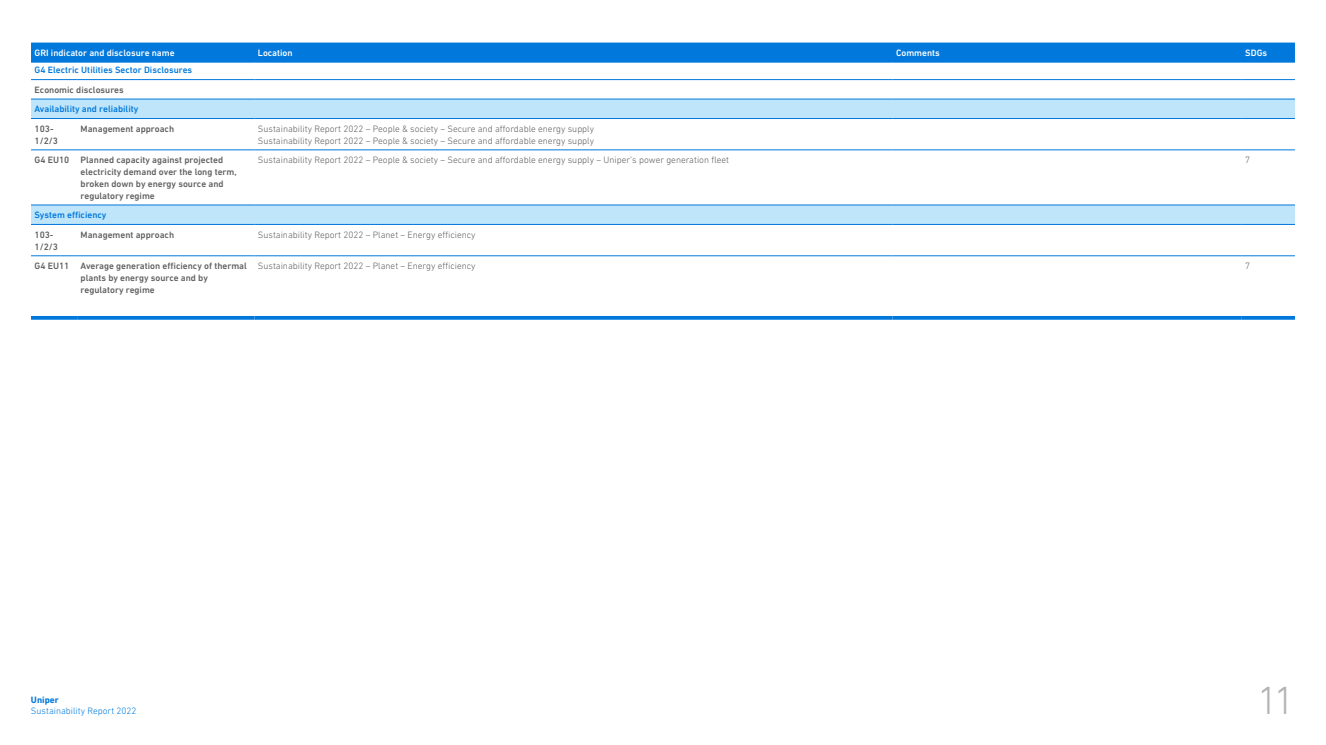
<style>
.page{position:relative;width:1326px;height:745px;background:#fff}
.page>*{position:absolute;margin:0;border:0;box-sizing:border-box;transform-origin:0 0}
.t1{font:300 40px "DIN Next LT Pro";color:#b3b3b3}
.t2{font:300 9.38px/11.9px "DIN Next LT Pro";color:#5e5e5e}
.t3{font:500 9.38px/11.9px "DIN Next LT Pro";color:#5e5e5e}
.t4{font:500 9.38px "DIN Next LT Pro";color:#0078dc}
.t5{font:500 9.38px "DIN Next LT Pro";color:#fff}
.t6{font:300 9.38px "DIN Next LT Pro";color:#0078dc}
.t7{font:700 9.38px "DIN Next LT Pro";color:#0078dc}
</style>
<div class="page">
<div style="left:31px;top:43px;width:1263px;height:18px;background:#0078dc"></div>
<svg style="left:31px;top:100px;width:1263px;height:124px"></svg>
<hr style="left:31px;top:61px;width:46px;height:2px;background:#0078dc">
<hr style="left:77px;top:61px;width:177px;height:2px;background:#0078dc">
<hr style="left:254px;top:61px;width:638px;height:2px;background:#0078dc">
<hr style="left:892px;top:61px;width:349px;height:2px;background:#0078dc">
<hr style="left:1241px;top:61px;width:53px;height:2px;background:#0078dc">
<hr style="left:31px;top:79px;width:46px;height:1px;background:#0078dc">
<hr style="left:77px;top:79px;width:177px;height:1px;background:#0078dc">
<hr style="left:254px;top:79px;width:638px;height:1px;background:#0078dc">
<hr style="left:892px;top:79px;width:349px;height:1px;background:#0078dc">
<hr style="left:1241px;top:79px;width:53px;height:1px;background:#0078dc">
<hr style="left:31px;top:99px;width:46px;height:1px;background:#0078dc">
<hr style="left:77px;top:99px;width:177px;height:1px;background:#0078dc">
<hr style="left:254px;top:99px;width:638px;height:1px;background:#0078dc">
<hr style="left:892px;top:99px;width:349px;height:1px;background:#0078dc">
<hr style="left:1241px;top:99px;width:53px;height:1px;background:#0078dc">
<hr style="left:31px;top:118px;width:46px;height:1px;background:#0078dc">
<hr style="left:77px;top:118px;width:177px;height:1px;background:#0078dc">
<hr style="left:254px;top:118px;width:638px;height:1px;background:#0078dc">
<hr style="left:892px;top:118px;width:349px;height:1px;background:#0078dc">
<hr style="left:1241px;top:118px;width:53px;height:1px;background:#0078dc">
<hr style="left:31px;top:149px;width:46px;height:1px;background:#0078dc">
<hr style="left:77px;top:149px;width:177px;height:1px;background:#0078dc">
<hr style="left:254px;top:149px;width:638px;height:1px;background:#0078dc">
<hr style="left:892px;top:149px;width:349px;height:1px;background:#0078dc">
<hr style="left:1241px;top:149px;width:53px;height:1px;background:#0078dc">
<hr style="left:31px;top:204px;width:46px;height:1px;background:#0078dc">
<hr style="left:77px;top:204px;width:177px;height:1px;background:#0078dc">
<hr style="left:254px;top:204px;width:638px;height:1px;background:#0078dc">
<hr style="left:892px;top:204px;width:349px;height:1px;background:#0078dc">
<hr style="left:1241px;top:204px;width:53px;height:1px;background:#0078dc">
<hr style="left:31px;top:224px;width:46px;height:1px;background:#0078dc">
<hr style="left:77px;top:224px;width:177px;height:1px;background:#0078dc">
<hr style="left:254px;top:224px;width:638px;height:1px;background:#0078dc">
<hr style="left:892px;top:224px;width:349px;height:1px;background:#0078dc">
<hr style="left:1241px;top:224px;width:53px;height:1px;background:#0078dc">
<hr style="left:31px;top:255px;width:46px;height:1px;background:#0078dc">
<hr style="left:77px;top:255px;width:177px;height:1px;background:#0078dc">
<hr style="left:254px;top:255px;width:638px;height:1px;background:#0078dc">
<hr style="left:892px;top:255px;width:349px;height:1px;background:#0078dc">
<hr style="left:1241px;top:255px;width:53px;height:1px;background:#0078dc">
<hr style="left:31px;top:316px;width:46px;height:3px;background:#0078dc">
<hr style="left:77px;top:316px;width:177px;height:3px;background:#0078dc">
<hr style="left:254px;top:316px;width:638px;height:3px;background:#0078dc">
<hr style="left:892px;top:316px;width:349px;height:3px;background:#0078dc">
<hr style="left:1241px;top:316px;width:53px;height:3px;background:#0078dc">
<p class="t5" style="left:35px;top:47px;width:141px">GRI indicator and disclosure name</p>
<p class="t5" style="left:258px;top:47px;width:36px">Location</p>
<p class="t5" style="left:896px;top:47px;width:45px">Comments</p>
<p class="t5" style="left:1245px;top:47px;width:23px">SDGs</p>
<p class="t4" style="left:35px;top:65px;width:159px">G4 Electric Utilities Sector Disclosures</p>
<p class="t3" style="left:35px;top:84px;width:91px">Economic disclosures</p>
<p class="t4" style="left:35px;top:104px;width:105px">Availability and reliability</p>
<p class="t3" style="left:35px;top:122px;width:25px">103-<br>1/2/3</p>
<p class="t3" style="left:81px;top:122px;width:95px">Management approach</p>
<p class="t2" style="left:258px;top:122px;width:338px">Sustainability Report 2022 – People &amp; society – Secure and affordable energy supply<br>Sustainability Report 2022 – People &amp; society – Secure and affordable energy supply</p>
<p class="t3" style="left:81px;top:154px;width:158px;text-indent:-46px">G4 EU10 Planned capacity against projected electricity demand over the long term, broken down by energy source and regulatory regime</p>
<p class="t2" style="left:258px;top:154px;width:472px">Sustainability Report 2022 – People &amp; society – Secure and affordable energy supply – Uniper’s power generation fleet</p>
<p class="t2" style="left:1245px;top:154px;width:6px">7</p>
<p class="t4" style="left:35px;top:209px;width:73px">System efficiency</p>
<p class="t3" style="left:35px;top:228px;width:25px">103-<br>1/2/3</p>
<p class="t3" style="left:81px;top:228px;width:95px">Management approach</p>
<p class="t2" style="left:258px;top:228px;width:219px">Sustainability Report 2022 – Planet – Energy efficiency</p>
<p class="t3" style="left:81px;top:260px;width:168px;text-indent:-46px">G4 EU11 Average generation efficiency of thermal plants by energy source and by regulatory regime</p>
<p class="t2" style="left:258px;top:260px;width:219px">Sustainability Report 2022 – Planet – Energy efficiency</p>
<p class="t2" style="left:1245px;top:260px;width:6px">7</p>
<p class="t7" style="left:31px;top:694px;width:29px">Uniper</p>
<p class="t6" style="left:31px;top:705px;width:107px">Sustainability Report 2022</p>
<h1 class="t1" style="left:1256px;top:677px;width:39px">11</h1>
</div>
